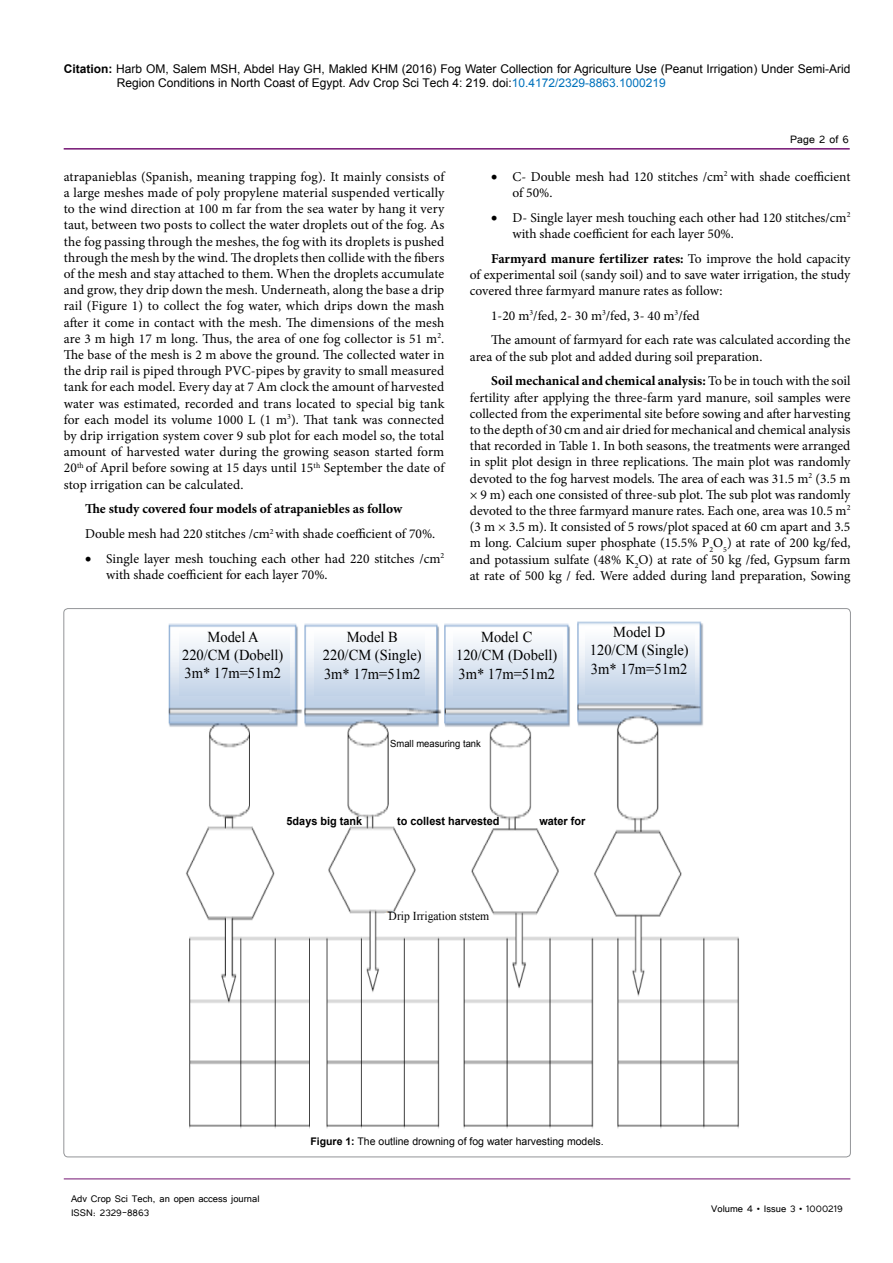
<style>
.page{position:relative;width:893px;height:1263px;background:#fff}
.page>*{position:absolute;margin:0;border:0;box-sizing:border-box;transform-origin:0 0}
.t1{font:15.15px/18.1px "Times New Roman";color:#000;text-align:center;scale:.96 1}
.sub_heading{font:13.5px/16.2px "Minion Pro";color:#000}
.t2{font:700 13.5px "Minion Pro";letter-spacing:-.005em;color:#000}
.t3{font:13.5px "Tunga";color:#000}
.t4{font:12.15px "Times New Roman";color:#000;scale:.96 1}
.t5{font:12px/14.4px "Arial";color:#000}
.t6{font:12px/14.4px "Tunga";color:#000}
.t7{font:700 11.4px "Arial";color:#000;scale:.96 1}
.t8{font:10.5px "Arial";color:#000}
.t9{font:9.9px "Arial";color:#000;scale:.96 1}
.s1{font-weight:700}
.s2{color:#0072bc}
</style>
<div class="page">
<hr style="left:64px;top:148px;width:786px;height:2px;background:#741472">
<hr style="left:64px;top:1179px;width:786px;height:1px;background:#741472">
<img style="left:168px;top:621px;width:571px;height:508px">
<svg style="left:384px;top:905px;width:115px;height:21px"></svg>
<svg style="left:528px;top:811px;width:71px;height:19px"></svg>
<svg style="left:383px;top:806px;width:121px;height:26px"></svg>
<svg style="left:272px;top:805px;width:94px;height:43px"></svg>
<div style="left:390px;top:736px;width:92px;height:13px;background:#fff"></div>
<div style="left:180px;top:629px;width:109px;height:67px;background:linear-gradient(to bottom,#feffff,#c1d2e7)"></div>
<div style="left:315px;top:629px;width:109px;height:67px;background:linear-gradient(to bottom,#feffff,#c1d2e7)"></div>
<div style="left:453px;top:629px;width:110px;height:67px;background:linear-gradient(to bottom,#feffff,#c1d2e7)"></div>
<div style="left:585px;top:628px;width:110px;height:67px;background:linear-gradient(to bottom,#fff,#c2d3e7)"></div>
<p class="t5" style="left:117px;top:61px;width:735px;text-indent:-53px"><span class="s1">Citation:</span> Harb OM, Salem MSH, Abdel Hay GH, Makled KHM (2016) Fog Water Collection for Agriculture Use (Peanut Irrigation) Under Semi-Arid<br>Region Conditions in North Coast of Egypt. Adv Crop Sci Tech 4: 219. doi:<span class="s2">10.4172/2329-8863.1000219</span></p>
<p class="sub_heading" style="left:64px;top:168px;width:382px;text-align:justify">atrapanieblas (Spanish, meaning trapping fog). It mainly consists of a large meshes made of poly propylene material suspended vertically to the wind direction at 100 m far from the sea water by hang it very taut, between two posts to collect the water droplets out of the fog. As the fog passing through the meshes, the fog with its droplets is pushed through the mesh by the wind. The droplets then collide with the fibers of the mesh and stay attached to them. When the droplets accumulate and grow, they drip down the mesh. Underneath, along the base a drip rail (Figure 1) to collect the fog water, which drips down the mash after it come in contact with the mesh. The dimensions of the mesh are 3 m high 17 m long. Thus, the area of one fog collector is 51 m<sup>2</sup>.<br>The base of the mesh is 2 m above the ground. The collected water in the drip rail is piped through PVC-pipes by gravity to small measured tank for each model. Every day at 7 Am clock the amount of harvested water was estimated, recorded and trans located to special big tank for each model its volume 1000 L (1 m<sup>3</sup>). That tank was connected by drip irrigation system cover 9 sub plot for each model so, the total amount of harvested water during the growing season started form 20<sup>th</sup> of April before sowing at 15 days until 15<sup>th</sup> September the date of stop irrigation can be calculated.</p>
<p class="t2" style="left:85px;top:499px;width:319px">The study covered four models of atrapaniebles as follow</p>
<p class="sub_heading" style="left:85px;top:526px;width:352px">Double mesh had 220 stitches /cm<sup>2</sup> with shade coefficient of 70%.</p>
<p class="sub_heading" style="left:106px;top:550px;width:340px;text-indent:-21px">• Single layer mesh touching each other had 220 stitches /cm<sup>2 </sup>with shade coefficient for each layer 70%.</p>
<p class="t3" style="left:790px;top:131px;width:60px">Page 2 of 6</p>
<p class="sub_heading" style="left:512px;top:168px;width:340px;text-indent:-21px">• C- Double mesh had 120 stitches /cm<sup>2</sup> with shade coefficient of 50%.</p>
<p class="sub_heading" style="left:512px;top:209px;width:340px;text-indent:-21px">• D- Single layer mesh touching each other had 120 stitches/cm<sup>2 </sup>with shade coefficient for each layer 50%.</p>
<p class="sub_heading" style="left:470px;top:250px;width:382px;text-align:justify;text-indent:21px"><span class="s1">Farmyard manure fertilizer rates:</span> To improve the hold capacity of experimental soil (sandy soil) and to save water irrigation, the study covered three farmyard manure rates as follow:</p>
<p class="sub_heading" style="left:491px;top:307px;width:210px">1-20 m<sup>3</sup>/fed, 2- 30 m<sup>3</sup>/fed, 3- 40 m<sup>3</sup>/fed</p>
<p class="sub_heading" style="left:470px;top:332px;width:382px;text-indent:21px">The amount of farmyard for each rate was calculated according the area of the sub plot and added during soil preparation.</p>
<p class="sub_heading" style="left:470px;top:373px;width:382px;text-align:justify;text-indent:21px"><span class="s1">Soil mechanical and chemical analysis:</span> To be in touch with the soil fertility after applying the three-farm yard manure, soil samples were collected from the experimental site before sowing and after harvesting to the depth of 30 cm and air dried for mechanical and chemical analysis that recorded in Table 1. In both seasons, the treatments were arranged in split plot design in three replications. The main plot was randomly devoted to the fog harvest models. The area of each was 31.5 m<sup>2</sup> (3.5 m × 9 m) each one consisted of three-sub plot. The sub plot was randomly devoted to the three farmyard manure rates. Each one, area was 10.5 m<sup>2 </sup>(3 m × 3.5 m). It consisted of 5 rows/plot spaced at 60 cm apart and 3.5 m long. Calcium super phosphate (15.5% P<sub>2</sub>O<sub>5</sub>) at rate of 200 kg/fed, and potassium sulfate (48% K<sub>2</sub>O) at rate of 50 kg /fed, Gypsum farm at rate of 500 kg / fed. Were added during land preparation, Sowing</p>
<p class="t1" style="left:323px;top:628px;width:104px">Model B<br>220/CM (Single)<br>3m* 17m=51m2</p>
<p class="t1" style="left:590px;top:623px;width:104px">Model D<br>120/CM (Single)<br>3m* 17m=51m2</p>
<p class="t1" style="left:182px;top:627px;width:107px">Model A<br>220/CM (Dobell)<br>3m* 17m=51m2</p>
<p class="t1" style="left:456px;top:628px;width:107px">Model C<br>120/CM (Dobell)<br>3m* 17m=51m2</p>
<p class="t9" style="left:390px;top:737px;width:96px">Small measuring tank</p>
<p class="t7" style="left:287px;top:814px;width:80px">5days big tank</p>
<p class="t7" style="left:397px;top:814px;width:108px">to collest harvested</p>
<p class="t7" style="left:539px;top:814px;width:49px">water for</p>
<p class="t4" style="left:389px;top:908px;width:106px">Drip Irrigation ststem</p>
<p class="t6" style="left:71px;top:1190px;width:190px">Adv Crop Sci Tech, an open access journal<br>ISSN: 2329-8863</p>
<p class="t8" style="left:310px;top:1135px;width:295px"><span class="s1">Figure 1:</span> The outline drowning of fog water harvesting models.</p>
<p class="t6" style="left:711px;top:1200px;width:133px">Volume 4 • Issue 3 • 1000219</p>
</div>
